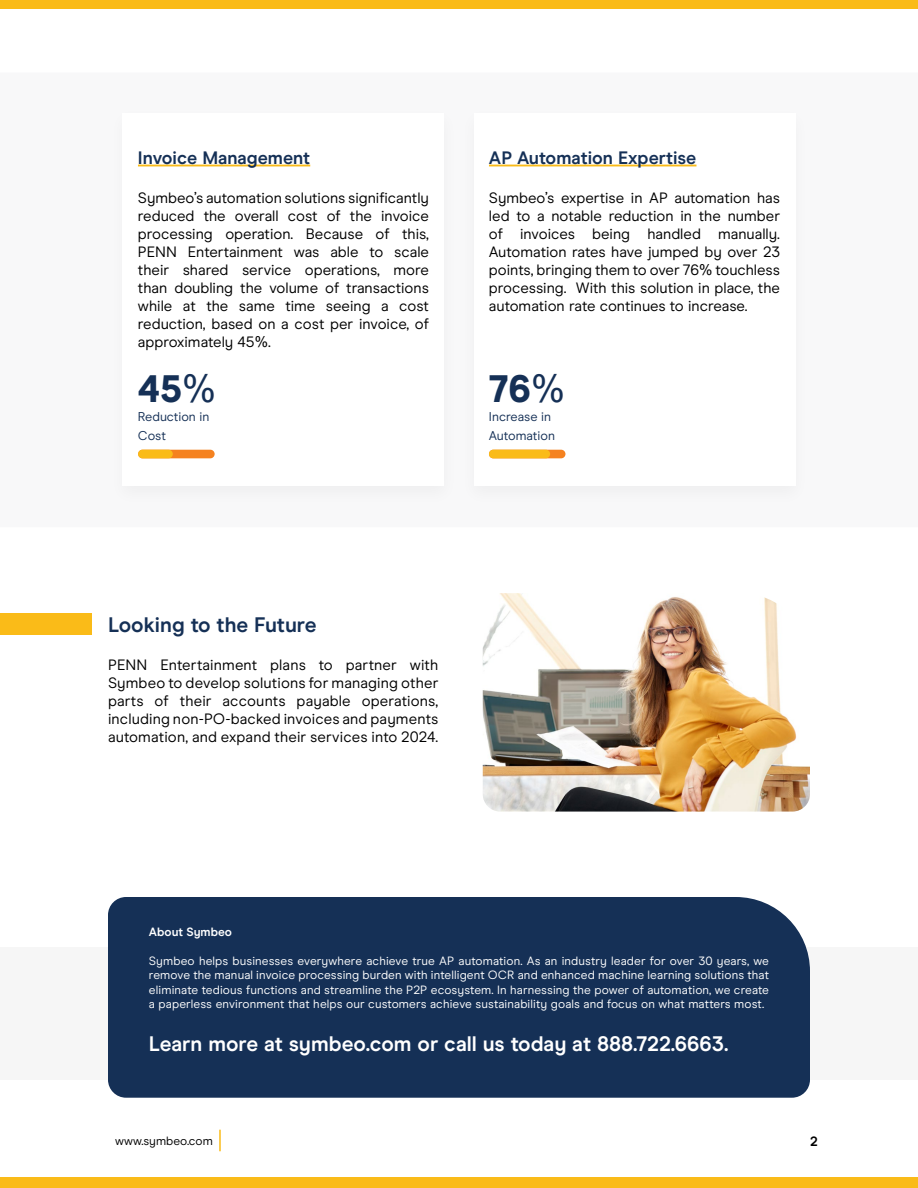
<style>
.page{position:relative;width:918px;height:1188px;background:#fff}
.page>*{position:absolute;margin:0;border:0;box-sizing:border-box;transform-origin:0 0}
.t1{font:800 38.25px "Modern Era TRIAL";color:#153056}
.t2{font:700 21px "Modern Era TRIAL";color:#fff}
.t3{font:700 21px "Modern Era TRIAL";color:#153056}
.t4{font:700 18px "Modern Era TRIAL";color:#153056}
.t5{font:15px/18px "Modern Era TRIAL";color:#000;text-align:justify}
.t6{font:700 13.5px "Modern Era TRIAL";color:#000}
.t7{font:12.75px/19.2px "Modern Era TRIAL";color:#153056}
.t8{font:12px/14.4px "Modern Era TRIAL";letter-spacing:.01em;color:#fff;text-align:justify}
.t9{font:12px "Modern Era TRIAL";color:#000}
.t10{font:700 12px "Modern Era TRIAL";color:#fff}
.s1{font-family:"Arial"}
.s2{font-family:"Arial";font-weight:400}
</style>
<div class="page">
<div style="left:107px;top:105px;width:353px;height:403px;background:#f7f7f8"></div>
<div style="left:123px;top:113px;width:321px;height:373px;background:#fff"></div>
<div style="left:458px;top:105px;width:353px;height:403px;background:#f7f7f8"></div>
<div style="left:474px;top:113px;width:321px;height:373px;background:#fff"></div>
<hr style="left:138px;top:165px;width:172px;height:1px;background:#fabb18">
<hr style="left:489px;top:165px;width:207px;height:1px;background:#fabb18">
<div style="left:489px;top:450px;width:76px;height:8px;background:#f58220;border-radius:4px"></div>
<div style="left:489px;top:450px;width:61px;height:8px;background:#fabb18;border-radius:4px"></div>
<div style="left:138px;top:450px;width:77px;height:8px;background:#f58220;border-radius:4px"></div>
<div style="left:138px;top:450px;width:35px;height:8px;background:#fabb18;border-radius:4px"></div>
<img style="left:483px;top:593px;width:327px;height:219px">
<div style="left:0;top:948px;width:918px;height:132px;background:#f6f6f6"></div>
<div style="left:108px;top:897px;width:702px;height:201px;background:#153056"></div>
<hr style="left:219px;top:1130px;width:2px;height:21px;background:#fabb18">
<div style="left:0;top:1177px;width:918px;height:11px;background:#fabb18"></div>
<div style="left:0;top:0;width:918px;height:8px;background:#fabb18"></div>
<div style="left:0;top:613px;width:92px;height:22px;background:#fabb18"></div>
<p class="t4" style="left:138px;top:150px;width:174px">Invoice Management</p>
<p class="t4" style="left:489px;top:150px;width:209px">AP Automation Expertise</p>
<p class="t5" style="left:138px;top:190px;width:293px">Symbeo’s automation solutions significantly reduced the overall cost of the invoice processing operation. Because of this, PENN Entertainment was able to scale their shared service operations, more than doubling the volume of transactions while at the same time seeing a cost reduction, based on a cost per invoice, of approximately 45<span class="s1">%</span>.</p>
<p class="t5" style="left:489px;top:190px;width:293px">Symbeo’s expertise in AP automation has led to a notable reduction in the number of invoices being handled manually.<br>Automation rates have jumped by over 23 points, bringing them to over 76<span class="s1">%</span> touchless processing. With this solution in place, the automation rate continues to increase.</p>
<h1 class="t1" style="left:489px;top:372px;width:78px">76<span class="s2">%</span></h1>
<p class="t7" style="left:489px;top:408px;width:68px">Increase in<br>Automation</p>
<h1 class="t1" style="left:138px;top:372px;width:80px">45<span class="s2">%</span></h1>
<p class="t7" style="left:138px;top:408px;width:73px">Reduction in<br>Cost</p>
<h2 class="t3" style="left:108px;top:616px;width:210px">Looking to the Future</h2>
<p class="t5" style="left:108px;top:657px;width:332px">PENN Entertainment plans to partner with Symbeo to develop solutions for managing other parts of their accounts payable operations, including non-PO-backed invoices and payments automation, and expand their services into 2024.</p>
<p class="t10" style="left:149px;top:927px;width:85px">About Symbeo</p>
<p class="t8" style="left:149px;top:954px;width:622px">Symbeo helps businesses everywhere achieve true AP automation. As an industry leader for over 30 years, we remove the manual invoice processing burden with intelligent OCR and enhanced machine learning solutions that eliminate tedious functions and streamline the P2P ecosystem. In harnessing the power of automation, we create a paperless environment that helps our customers achieve sustainability goals and focus on what matters most.</p>
<h2 class="t2" style="left:149px;top:1035px;width:581px">Learn more at symbeo.com or call us today at 888.722.6663.</h2>
<p class="t9" style="left:115px;top:1136px;width:99px">www.symbeo.com</p>
<p class="t6" style="left:810px;top:1135px;width:9px">2</p>
</div>
